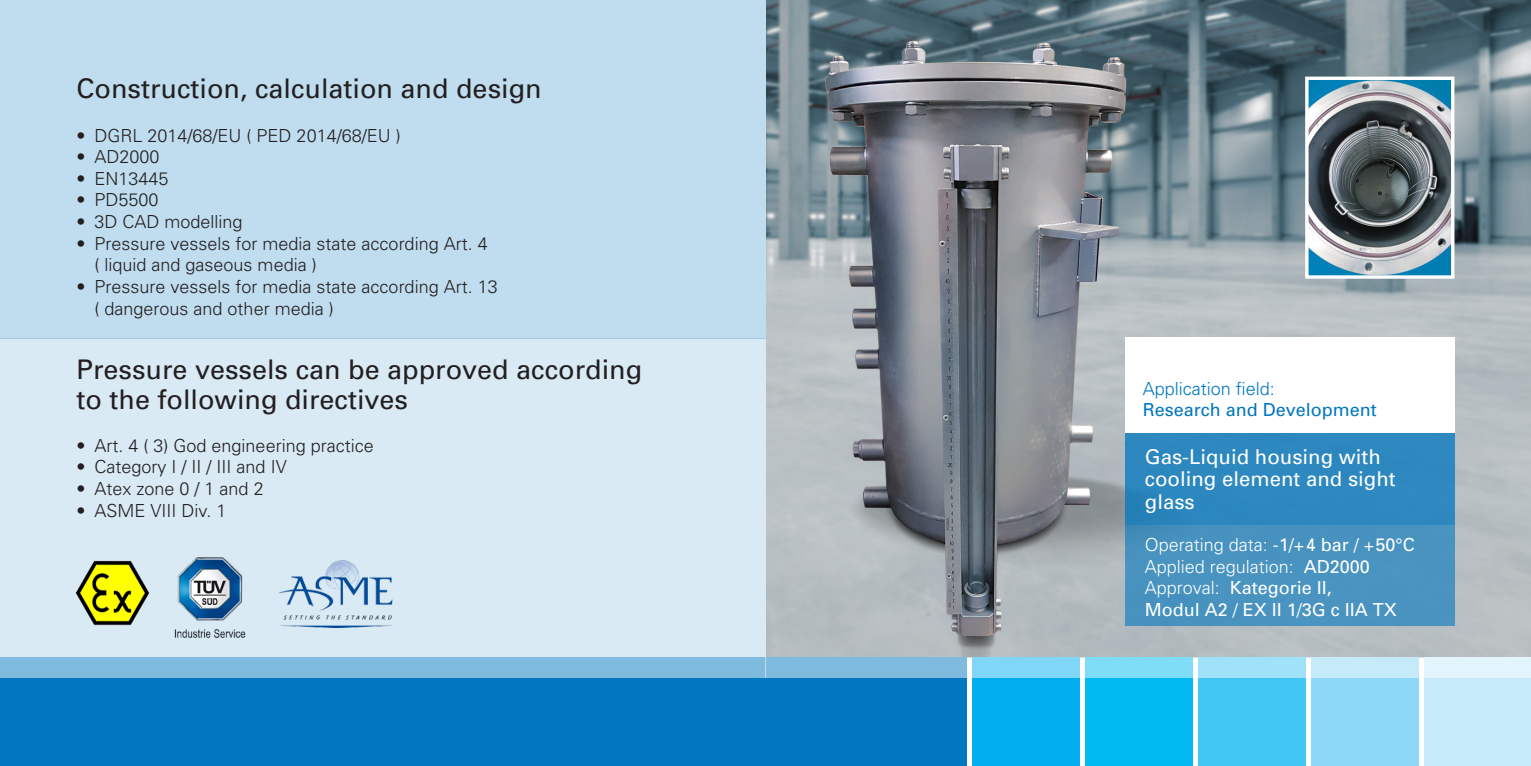
<style>
.page{position:relative;width:1531px;height:766px;background:#fff}
.page>*{position:absolute;margin:0;border:0;box-sizing:border-box;transform-origin:0 0}
.t1{font:27px/29.2px "Univers";color:#231f20}
.t2{font:20.47px/22.3px "Univers";color:#fff}
.t3{font:300 18px/21.6px "Univers";color:#231f20}
.t4{font:18px/21.4px "Univers";color:#fff}
.t5{font:18px "Univers";color:#0077c0}
.t6{font:300 18px "Univers";color:#0077c0}
.s1{font-weight:300}
</style>
<div class="page">
<img style="left:766px;top:0;width:765px;height:657px">
<div style="left:0;top:338px;width:765px;height:319px;background:#d9eaf5"></div>
<div style="left:0;top:0;width:765px;height:338px;background:#c0ddef"></div>
<div style="left:0;top:657px;width:765px;height:108px;background:#0077c0"></div>
<div style="left:765px;top:657px;width:201px;height:108px;background:#0077c0"></div>
<div style="left:0;top:657px;width:765px;height:20px;background:#7fbadf"></div>
<div style="left:972px;top:657px;width:107px;height:108px;background:#00aeef"></div>
<div style="left:1085px;top:657px;width:107px;height:108px;background:#00baf1"></div>
<div style="left:1198px;top:657px;width:107px;height:108px;background:#40c7f4"></div>
<div style="left:1311px;top:657px;width:107px;height:108px;background:#8dd7f7"></div>
<div style="left:1424px;top:657px;width:107px;height:108px;background:#c6eafa"></div>
<svg style="left:765px;top:657px;width:766px;height:20px;background:#9fd9f2"></svg>
<div style="left:1125px;top:337px;width:329px;height:96px;background:#fff"></div>
<div style="left:1125px;top:433px;width:329px;height:92px;background:#2d88bf"></div>
<div style="left:1125px;top:525px;width:329px;height:100px;background:#4893c0"></div>
<img style="left:1309px;top:81px;width:141px;height:193px">
<div style="left:1305px;top:77px;width:149px;height:201px;border:3px solid #fff"></div>
<img style="left:76px;top:560px;width:74px;height:66px">
<img style="left:279px;top:560px;width:114px;height:67px">
<img style="left:174px;top:557px;width:72px;height:81px">
<h1 class="t1" style="left:77px;top:74px;width:467px">Construction, calculation and design</h1>
<p class="t3" style="left:77px;top:124px;width:326px">• DGRL 2014/68/EU ( PED 2014/68/EU )</p>
<p class="t3" style="left:77px;top:145px;width:85px">• AD2000</p>
<p class="t3" style="left:77px;top:167px;width:94px">• EN13445</p>
<p class="t3" style="left:77px;top:189px;width:84px">• PD5500</p>
<p class="t3" style="left:77px;top:210px;width:168px">• 3D CAD modelling</p>
<p class="t3" style="left:95px;top:232px;width:395px;text-indent:-18px">• Pressure vessels for media state according Art. 4 ( liquid and gaseous media )</p>
<p class="t3" style="left:95px;top:275px;width:405px;text-indent:-18px">• Pressure vessels for media state according Art. 13 ( dangerous and other media )</p>
<h1 class="t1" style="left:77px;top:354px;width:567px">Pressure vessels can be approved according to the following directives</h1>
<p class="t3" style="left:77px;top:434px;width:299px">• Art. 4 ( 3) God engineering practice</p>
<p class="t3" style="left:77px;top:455px;width:212px">• Category I / II / III and IV</p>
<p class="t3" style="left:77px;top:477px;width:189px">• Atex zone 0 / 1 and 2</p>
<p class="t3" style="left:77px;top:499px;width:152px">• ASME VIII Div. 1</p>
<p class="t6" style="left:1143px;top:377px;width:134px">Application field:</p>
<p class="t5" style="left:1143px;top:398px;width:236px">Research and Development</p>
<p class="t2" style="left:1145px;top:445px;width:252px">Gas-Liquid housing with cooling element and sight glass</p>
<p class="t4" style="left:1145px;top:534px;width:271px"><span class="s1">Operating data:</span> -1/+4 bar / +50°C<br><span class="s1">Applied regulation:</span> AD2000<br><span class="s1">Approval:</span> Kategorie II,<br>Modul A2 / EX II 1/3G c IIA TX</p>
</div>
